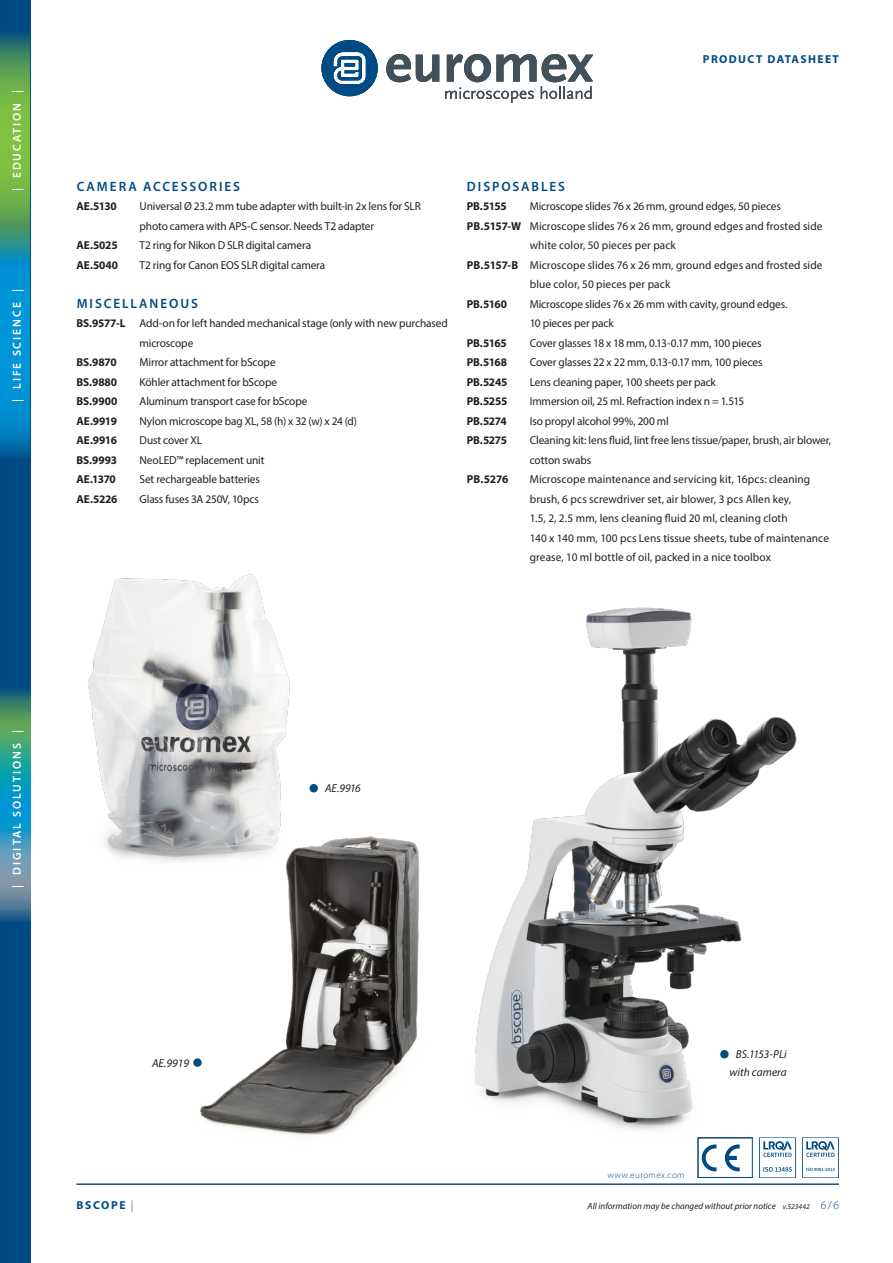
<style>
.page{position:relative;width:893px;height:1263px;background:#fff}
.page>*{position:absolute;margin:0;border:0;box-sizing:border-box;transform-origin:0 0}
.j_tussenkop{font:600 13.5px "Myriad Pro";letter-spacing:.145em;color:#004b84}
.j_accessoires{font:600 13.5px "Myriad Pro";letter-spacing:.15em;color:#004b84}
.j_accessoires-2{font:11.55px/19.5px "Myriad Pro";letter-spacing:-.01em;color:#231f20}
.j_accessoires-3{font:11.55px/19.5px "Myriad Pro";letter-spacing:.01em;color:#231f20}
.j_accessoires-4{font:700 11.55px "Myriad Pro";letter-spacing:-.015em;color:#231f20}
.t1{font:600 11.55px "Myriad Pro";letter-spacing:.17em;color:#fff}
.j_onderschrift{font:italic 11.55px/18px "Myriad Pro";color:#231f20;text-align:right}
.t2{font:700 11.55px "Myriad Pro";letter-spacing:.12em;color:#004b84}
.t3{font:italic 9px "Myriad Pro";color:#231f20}
.t4{font:300 9px "Myriad Pro";letter-spacing:.05em;color:#004b84}
.t5{font:italic 7.5px "Myriad Pro";color:#231f20}
.s1{font-weight:700}
.s2{font-size:40.5px;color:#004b84}
.s3{font-weight:300}
.s4{font-weight:300;font-style:normal;font-size:11.55px;color:#004b84}
</style>
<div class="page">
<img style="left:474px;top:607px;width:323px;height:550px">
<img style="left:200px;top:836px;width:220px;height:300px">
<img style="left:88px;top:574px;width:220px;height:290px">
<div style="left:0;top:0;width:30px;height:1263px;background:#004b84"></div>
<svg style="left:321px;top:40px;width:57px;height:56px"></svg>
<svg style="left:386px;top:54px;width:53px;height:28px"></svg>
<svg style="left:445px;top:54px;width:148px;height:49px"></svg>
<hr style="left:77px;top:1184px;width:762px;height:1px;background:#004b84">
<svg style="left:802px;top:1137px;width:37px;height:41px"></svg>
<svg style="left:759px;top:1137px;width:37px;height:41px"></svg>
<svg style="left:699px;top:1139px;width:52px;height:33px"></svg>
<div style="left:697px;top:1137px;width:56px;height:41px;border:1px solid #004b84"></div>
<div style="left:193px;top:1058px;width:9px;height:9px;background:#004b84;border-radius:50%"></div>
<svg style="left:0;top:690px;width:30px;height:231px;background:#39949f"></svg>
<svg style="left:0;top:262px;width:30px;height:195px;background:#008dd0"></svg>
<svg style="left:0;top:34px;width:30px;height:228px;background:#5ea757"></svg>
<p class="t1" style="left:10px;top:191px;width:103px;rotate:-90deg">| EDUCATION |</p>
<p class="t1" style="left:10px;top:402px;width:114px;rotate:-90deg">| LIFE SCIENCE |</p>
<p class="t2" style="left:703px;top:51px;width:138px">PRODUCT DATASHEET</p>
<p class="j_accessoires" style="left:77px;top:177px;width:165px">CAMERA ACCESSORIES</p>
<p class="j_accessoires-4" style="left:77px;top:199px;width:42px">AE.5130</p>
<p class="j_accessoires-2" style="left:140px;top:196px;width:283px">Universal Ø 23.2 mm tube adapter with built-in 2x lens for SLR photo camera with APS-C sensor. Needs T2 adapter</p>
<p class="j_accessoires-4" style="left:77px;top:238px;width:43px">AE.5025</p>
<p class="j_accessoires-2" style="left:140px;top:235px;width:173px">T2 ring for Nikon D SLR digital camera</p>
<p class="j_accessoires-4" style="left:77px;top:257px;width:43px">AE.5040</p>
<p class="j_accessoires-2" style="left:140px;top:255px;width:187px">T2 ring for Canon EOS SLR digital camera</p>
<p class="j_tussenkop" style="left:77px;top:294px;width:123px">MISCELLANEOUS</p>
<p class="j_accessoires-2" style="left:140px;top:313px;width:310px;text-indent:-63px"><span class="s1">BS.9577-L</span> Add-on for left handed mechanical stage (only with new purchased microscope</p>
<p class="j_accessoires-4" style="left:77px;top:355px;width:42px">BS.9870</p>
<p class="j_accessoires-2" style="left:140px;top:352px;width:138px">Mirror attachment for bScope</p>
<p class="j_accessoires-4" style="left:77px;top:374px;width:42px">BS.9880</p>
<p class="j_accessoires-2" style="left:140px;top:372px;width:139px">Köhler attachment for bScope</p>
<p class="j_accessoires-4" style="left:77px;top:394px;width:42px">BS.9900</p>
<p class="j_accessoires-2" style="left:140px;top:391px;width:169px">Aluminum transport case for bScope</p>
<p class="j_accessoires-4" style="left:77px;top:413px;width:42px">AE.9919</p>
<p class="j_accessoires-2" style="left:140px;top:411px;width:219px">Nylon microscope bag XL, 58 (h) x 32 (w) x 24 (d)</p>
<p class="j_accessoires-4" style="left:77px;top:433px;width:42px">AE.9916</p>
<p class="j_accessoires-2" style="left:140px;top:430px;width:64px">Dust cover XL</p>
<p class="j_accessoires-4" style="left:77px;top:452px;width:42px">BS.9993</p>
<p class="j_accessoires-2" style="left:140px;top:450px;width:126px">NeoLED™ replacement unit</p>
<p class="j_accessoires-4" style="left:77px;top:472px;width:41px">AE.1370</p>
<p class="j_accessoires-2" style="left:140px;top:469px;width:122px">Set rechargeable batteries</p>
<p class="j_accessoires-4" style="left:77px;top:491px;width:43px">AE.5226</p>
<p class="j_accessoires-2" style="left:140px;top:489px;width:121px">Glass fuses 3A 250V, 10pcs</p>
<p class="j_tussenkop" style="left:467px;top:177px;width:100px">DISPOSABLES</p>
<p class="j_accessoires-4" style="left:467px;top:199px;width:41px">PB.5155</p>
<p class="j_accessoires-2" style="left:530px;top:196px;width:253px">Microscope slides 76 x 26 mm, ground edges, 50 pieces</p>
<p class="j_accessoires-3" style="left:530px;top:216px;width:294px;text-indent:-63px"><span class="s1">PB.5157‑W</span> Microscope slides 76 x 26 mm, ground edges and frosted side white color, 50 pieces per pack</p>
<p class="j_accessoires-3" style="left:530px;top:255px;width:294px;text-indent:-63px"><span class="s1">PB.5157‑B</span> Microscope slides 76 x 26 mm, ground edges and frosted side blue color, 50 pieces per pack</p>
<p class="j_accessoires-4" style="left:467px;top:296px;width:42px">PB.5160</p>
<p class="j_accessoires-2" style="left:530px;top:294px;width:259px">Microscope slides 76 x 26 mm with cavity, ground edges.<br>10 pieces per pack</p>
<p class="j_accessoires-4" style="left:467px;top:335px;width:42px">PB.5165</p>
<p class="j_accessoires-2" style="left:530px;top:333px;width:233px">Cover glasses 18 x 18 mm, 0.13-0.17 mm, 100 pieces</p>
<p class="j_accessoires-4" style="left:467px;top:355px;width:42px">PB.5168</p>
<p class="j_accessoires-2" style="left:530px;top:352px;width:234px">Cover glasses 22 x 22 mm, 0.13-0.17 mm, 100 pieces</p>
<p class="j_accessoires-4" style="left:467px;top:374px;width:42px">PB.5245</p>
<p class="j_accessoires-2" style="left:530px;top:372px;width:188px">Lens cleaning paper, 100 sheets per pack</p>
<p class="j_accessoires-4" style="left:467px;top:394px;width:42px">PB.5255</p>
<p class="j_accessoires-2" style="left:530px;top:391px;width:216px">Immersion oil, 25 ml. Refraction index n = 1.515</p>
<p class="j_accessoires-4" style="left:467px;top:413px;width:42px">PB.5274</p>
<p class="j_accessoires-2" style="left:530px;top:411px;width:141px">Iso propyl alcohol 99%, 200 ml</p>
<p class="j_accessoires-4" style="left:467px;top:433px;width:42px">PB.5275</p>
<p class="j_accessoires-2" style="left:530px;top:430px;width:303px">Cleaning kit: lens fluid, lint free lens tissue/paper, brush, air blower, cotton swabs</p>
<p class="j_accessoires-4" style="left:467px;top:472px;width:43px">PB.5276</p>
<p class="j_accessoires-3" style="left:530px;top:469px;width:301px">Microscope maintenance and servicing kit, 16pcs: cleaning brush, 6 pcs screwdriver set, air blower, 3 pcs Allen key,<br>1.5, 2, 2.5 mm, lens cleaning fluid 20 ml, cleaning cloth<br>140 x 140 mm, 100 pcs Lens tissue sheets, tube of maintenance grease, 10 ml bottle of oil, packed in a nice toolbox</p>
<p class="t1" style="left:10px;top:888px;width:159px;rotate:-90deg">| DIGITAL SOLUTIONS |</p>
<p class="j_onderschrift" style="left:308px;top:779px;width:54px"><span class="s2">•</span> AE.9916</p>
<p class="j_onderschrift" style="left:152px;top:1054px;width:39px">AE.9919</p>
<p class="j_onderschrift" style="left:719px;top:1045px;width:69px"><span class="s2">•</span> BS.1153-PLi with camera</p>
<p class="t4" style="left:608px;top:1169px;width:79px">www.euromex.com</p>
<p class="t2" style="left:77px;top:1197px;width:58px">BSCOPE <span class="s3">|</span></p>
<p class="t5" style="left:783px;top:1201px;width:58px">v.523442 <span class="s4">6/6</span></p>
<p class="t3" style="left:588px;top:1200px;width:190px">All information may be changed without prior notice</p>
</div>
